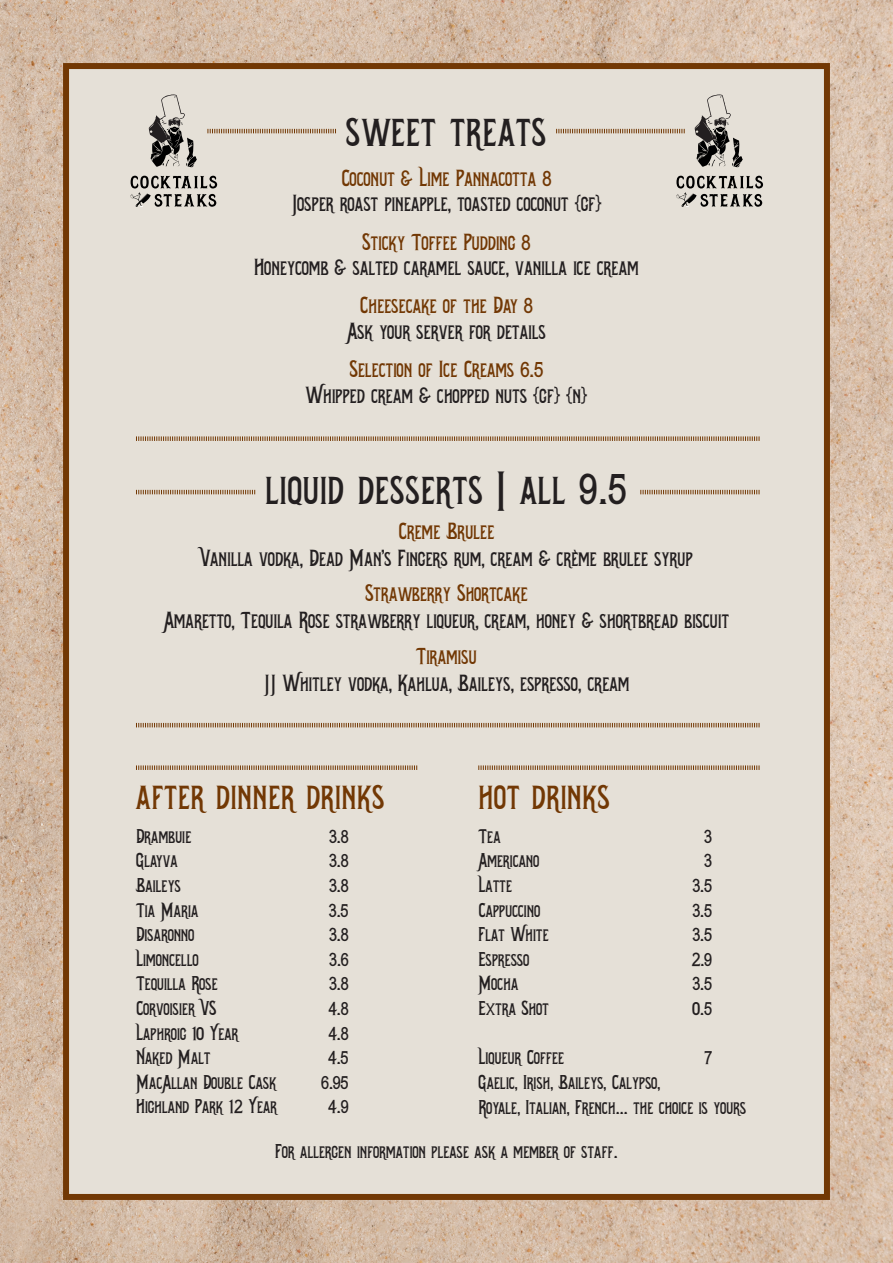
<style>
.page{position:relative;width:893px;height:1263px;background:#fff}
.page>*{position:absolute;margin:0;border:0;box-sizing:border-box;transform-origin:0 0}
.t1{font:42px "Murmers";letter-spacing:.02em;color:#231f20}
.t2{font:36px "Murmers";letter-spacing:.02em;color:#723804}
.t3{font:21px "Murmers";color:#231f20}
.t4{font:21px "Murmers";color:#723804}
.t5{font:18px/24.6px "Murmers";color:#231f20}
</style>
<div class="page">
<img style="left:0;top:0;width:893px;height:1263px">
<div style="left:63px;top:63px;width:767px;height:1137px;background:#e5e0d7;border:6px solid #723804"></div>
<svg style="left:676px;top:176px;width:87px;height:31px"></svg>
<svg style="left:694px;top:94px;width:49px;height:73px"></svg>
<svg style="left:130px;top:176px;width:87px;height:31px"></svg>
<svg style="left:148px;top:94px;width:49px;height:73px"></svg>
<svg style="left:207px;top:129px;width:129px;height:4px"></svg>
<svg style="left:556px;top:129px;width:129px;height:4px"></svg>
<svg style="left:136px;top:436px;width:624px;height:5px"></svg>
<svg style="left:136px;top:722px;width:624px;height:6px"></svg>
<svg style="left:136px;top:765px;width:281px;height:5px"></svg>
<svg style="left:478px;top:765px;width:282px;height:5px"></svg>
<svg style="left:136px;top:490px;width:119px;height:4px"></svg>
<svg style="left:640px;top:490px;width:120px;height:4px"></svg>
<h1 class="t1" style="left:346px;top:106px;width:202px">sweet treats</h1>
<p class="t4" style="left:341px;top:166px;width:212px">Coconut &amp; Lime Pannacotta 8</p>
<p class="t3" style="left:291px;top:191px;width:312px">Josper roast pineapple, toasted coconut {gf}</p>
<p class="t4" style="left:362px;top:230px;width:170px">Sticky Toffee Pudding 8</p>
<p class="t3" style="left:254px;top:255px;width:386px">Honeycomb &amp; salted caramel sauce, vanilla ice cream</p>
<p class="t4" style="left:360px;top:293px;width:175px">Cheesecake of the Day 8</p>
<p class="t3" style="left:347px;top:319px;width:200px">Ask your server for details</p>
<p class="t4" style="left:349px;top:357px;width:196px">Selection of Ice Creams 6.5</p>
<p class="t3" style="left:305px;top:383px;width:284px">Whipped cream &amp; chopped nuts {gf} {n}</p>
<h1 class="t1" style="left:266px;top:464px;width:363px">liquid desserts | all 9.5</h1>
<p class="t4" style="left:398px;top:519px;width:97px">Creme Brulee</p>
<p class="t3" style="left:200px;top:546px;width:494px">Vanilla vodka, Dead Man’s Fingers rum, cream &amp; crème brulee syrup</p>
<p class="t4" style="left:365px;top:581px;width:164px">Strawberry Shortcake</p>
<p class="t3" style="left:164px;top:608px;width:567px">Amaretto, Tequila Rose strawberry liqueur, cream, honey &amp; shortbread biscuit</p>
<p class="t4" style="left:416px;top:644px;width:62px">Tiramisu</p>
<p class="t3" style="left:263px;top:671px;width:368px">JJ Whitley vodka, Kahlua, Baileys, espresso, cream</p>
<h2 class="t2" style="left:136px;top:775px;width:250px">after dinner drinks</h2>
<h2 class="t2" style="left:478px;top:775px;width:133px">hot drinks</h2>
<p class="t5" style="left:136px;top:824px;width:57px">Drambuie</p>
<p class="t5" style="left:329px;top:824px;width:21px">3.8</p>
<p class="t5" style="left:136px;top:849px;width:43px">Glayva</p>
<p class="t5" style="left:329px;top:849px;width:21px">3.8</p>
<p class="t5" style="left:136px;top:873px;width:46px">Baileys</p>
<p class="t5" style="left:329px;top:873px;width:21px">3.8</p>
<p class="t5" style="left:136px;top:898px;width:64px">Tia Maria</p>
<p class="t5" style="left:329px;top:898px;width:21px">3.5</p>
<p class="t5" style="left:136px;top:922px;width:60px">Disaronno</p>
<p class="t5" style="left:329px;top:922px;width:21px">3.8</p>
<p class="t5" style="left:136px;top:947px;width:64px">Limoncello</p>
<p class="t5" style="left:329px;top:947px;width:21px">3.6</p>
<p class="t5" style="left:136px;top:972px;width:83px">Tequilla Rose</p>
<p class="t5" style="left:329px;top:972px;width:21px">3.8</p>
<p class="t5" style="left:136px;top:996px;width:82px">Corvoisier VS</p>
<p class="t5" style="left:329px;top:996px;width:22px">4.8</p>
<p class="t5" style="left:136px;top:1021px;width:104px">Laphroig 10 Year</p>
<p class="t5" style="left:329px;top:1021px;width:22px">4.8</p>
<p class="t5" style="left:136px;top:1046px;width:76px">Naked Malt</p>
<p class="t5" style="left:328px;top:1046px;width:22px">4.5</p>
<p class="t5" style="left:136px;top:1070px;width:142px">MacAllan Double Cask</p>
<p class="t5" style="left:322px;top:1070px;width:29px">6.95</p>
<p class="t5" style="left:136px;top:1095px;width:143px">Highland Park 12 Year</p>
<p class="t5" style="left:329px;top:1095px;width:22px">4.9</p>
<p class="t5" style="left:478px;top:824px;width:24px">Tea</p>
<p class="t5" style="left:705px;top:824px;width:9px">3</p>
<p class="t5" style="left:478px;top:849px;width:63px">Americano</p>
<p class="t5" style="left:705px;top:849px;width:9px">3</p>
<p class="t5" style="left:478px;top:873px;width:35px">Latte</p>
<p class="t5" style="left:693px;top:873px;width:21px">3.5</p>
<p class="t5" style="left:478px;top:898px;width:63px">Cappuccino</p>
<p class="t5" style="left:693px;top:898px;width:21px">3.5</p>
<p class="t5" style="left:478px;top:923px;width:72px">Flat White</p>
<p class="t5" style="left:693px;top:923px;width:21px">3.5</p>
<p class="t5" style="left:478px;top:947px;width:53px">Espresso</p>
<p class="t5" style="left:692px;top:947px;width:22px">2.9</p>
<p class="t5" style="left:478px;top:972px;width:42px">Mocha</p>
<p class="t5" style="left:693px;top:972px;width:21px">3.5</p>
<p class="t5" style="left:478px;top:996px;width:72px">Extra Shot</p>
<p class="t5" style="left:692px;top:996px;width:21px">0.5</p>
<p class="t5" style="left:478px;top:1046px;width:88px">Liqueur Coffee</p>
<p class="t5" style="left:705px;top:1046px;width:9px">7</p>
<p class="t5" style="left:478px;top:1070px;width:269px">Gaelic, Irish, Baileys, Calypso,<br>Royale, Italian, French... the choice is yours</p>
<p class="t5" style="left:275px;top:1139px;width:344px">For allergen information please ask a member of staff.</p>
</div>
